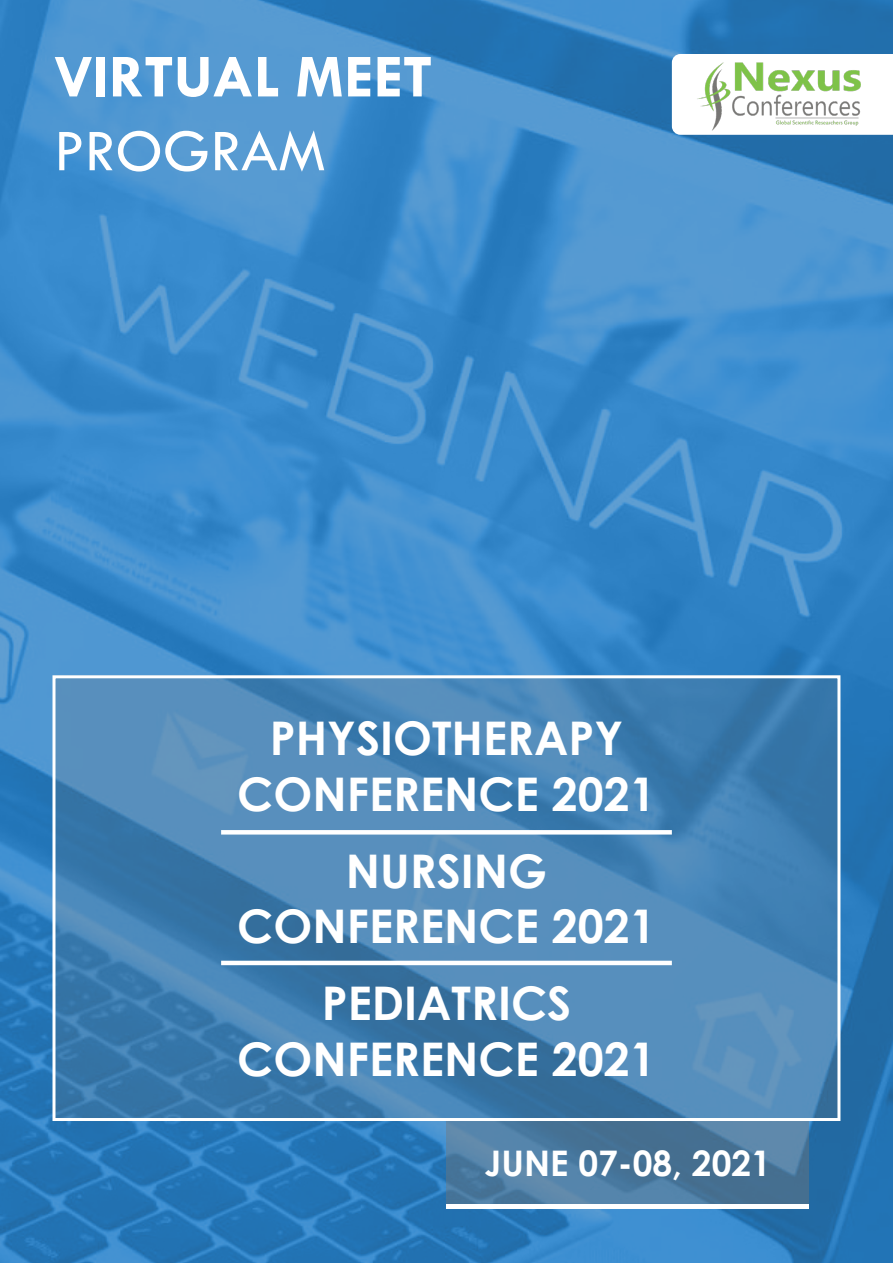
<style>
.page{position:relative;width:893px;height:1263px;background:#fff}
.page>*{position:absolute;margin:0;border:0;box-sizing:border-box;transform-origin:0 0}
.t1{font:700 61.5px/73.8px "Tw Cen";color:#fff}
.t2{font:700 46.35px/55.7px "Century Gothic";color:#fff;text-align:center}
.t3{font:700 35.25px "Century Gothic";color:#fff}
.s1{font-weight:400}
</style>
<div class="page">
<img style="left:0;top:0;width:893px;height:1263px">
<svg style="left:672px;top:54px;width:221px;height:81px"></svg>
<img style="left:695px;top:57px;width:175px;height:74px">
<svg style="left:56px;top:679px;width:780px;height:438px"></svg>
<div style="left:52px;top:675px;width:788px;height:446px;border:3px solid #fff"></div>
<hr style="left:221px;top:961px;width:451px;height:4px;background:#fff">
<hr style="left:221px;top:830px;width:451px;height:4px;background:#fff">
<svg style="left:446px;top:1121px;width:363px;height:83px"></svg>
<div style="left:446px;top:1204px;width:363px;height:5px;background:#fff"></div>
<p class="t1" style="left:54px;top:38px;width:380px">VIRTUAL MEET<br><span class="s1">PROGRAM</span></p>
<p class="t2" style="left:237px;top:708px;width:420px">PHYSIOTHERAPY<br>CONFERENCE 2021</p>
<p class="t2" style="left:237px;top:841px;width:420px">NURSING<br>CONFERENCE 2021</p>
<p class="t2" style="left:237px;top:973px;width:420px">PEDIATRICS<br>CONFERENCE 2021</p>
<p class="t3" style="left:485px;top:1136px;width:288px">JUNE 07-08, 2021</p>
</div>
